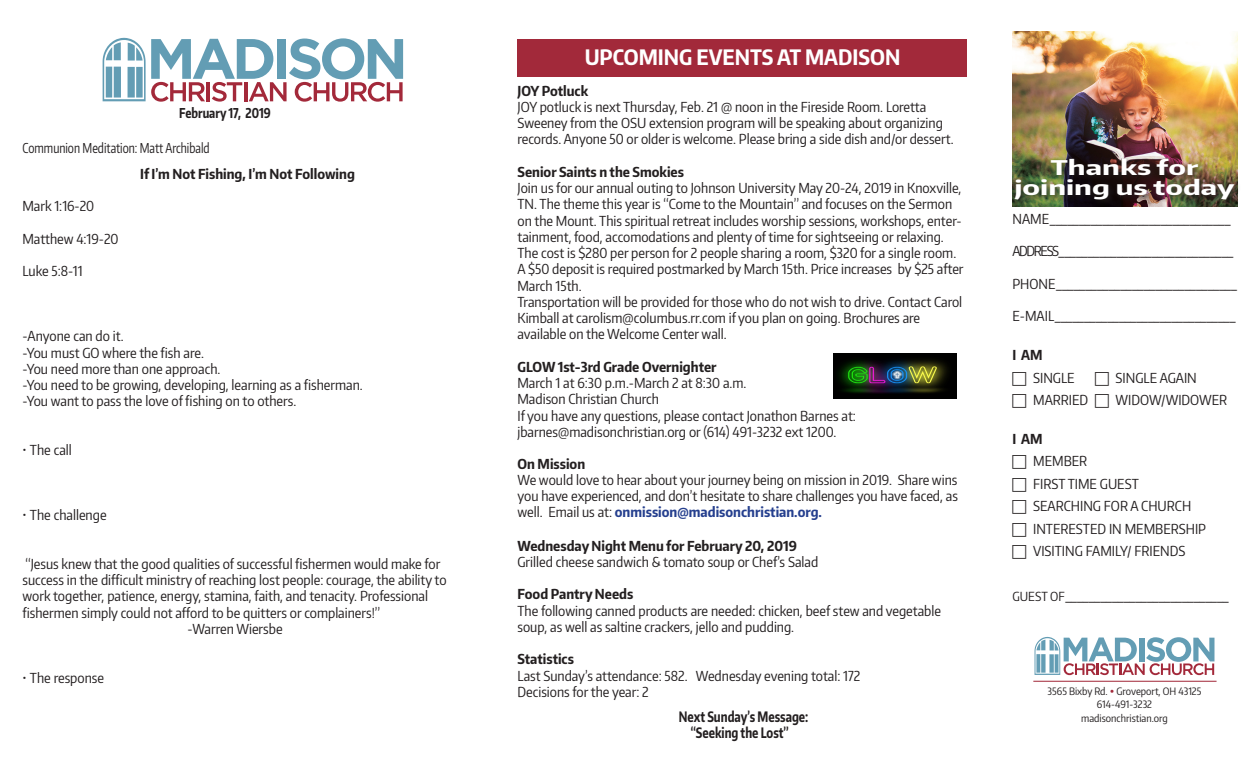
<style>
.page{position:relative;width:1260px;height:765px;background:#fff}
.page>*{position:absolute;margin:0;border:0;box-sizing:border-box;transform-origin:0 0}
.t1{font:700 21.25px "Encode Sans Condensed";color:#fff}
.t2{font:700 20.25px "Encode Sans Condensed";color:#fff;scale:1.54 1}
.t3{font:700 14.38px "Encode Sans Condensed";color:#231f20;scale:.84 1}
.t4{font:13.75px/16.2px "Encode Sans Condensed";color:#231f20}
.t5{font:700 13.75px "Encode Sans Condensed";color:#231f20}
.t6{font:13.75px "Encode Sans Condensed";letter-spacing:-.1em;color:#231f20}
.t7{font:13.62px "Encode Sans Condensed";color:#231f20;scale:.86 1}
.t8{font:700 13.62px "Encode Sans Condensed";color:#231f20;scale:.86 1}
.t9{font:10.12px "Encode Sans Condensed";color:#231f20}
.s1{font-weight:700;color:#253f8e}
.s2{font-size:12.5px}
.s3{color:#a2293a}
</style>
<div class="page">
<img style="left:1012px;top:32px;width:226px;height:124px">
<div style="left:1012px;top:156px;width:230px;height:52px;background:#231f20;opacity:.75"></div>
<div style="left:518px;top:39px;width:450px;height:37px;background:#a2293a"></div>
<svg style="left:103px;top:38px;width:300px;height:64px"></svg>
<svg style="left:1035px;top:637px;width:179px;height:38px"></svg>
<hr style="left:1033px;top:681px;width:184px;height:1px;background:#a2293a">
<img style="left:834px;top:354px;width:122px;height:45px">
<p class="t8" style="left:179px;top:103px;width:108px">February 17, 2019</p>
<p class="t7" style="left:22px;top:139px;width:219px">Communion Meditation: Matt Archibald</p>
<p class="t4" style="left:22px;top:198px;width:73px">Mark 1:16-20</p>
<p class="t4" style="left:22px;top:230px;width:98px">Matthew 4:19-20</p>
<p class="t4" style="left:22px;top:263px;width:62px">Luke 5:8-11</p>
<p class="t5" style="left:140px;top:165px;width:216px">If I’m Not Fishing, I’m Not Following</p>
<p class="t4" style="left:22px;top:328px;width:103px">-Anyone can do it.</p>
<p class="t4" style="left:22px;top:344px;width:183px">-You must GO where the fish are.</p>
<p class="t4" style="left:22px;top:360px;width:199px">-You need more than one approach.</p>
<p class="t4" style="left:22px;top:376px;width:342px">-You need to be growing, developing, learning as a fisherman.</p>
<p class="t4" style="left:22px;top:393px;width:275px">-You want to pass the love of fishing on to others.</p>
<p class="t4" style="left:22px;top:441px;width:51px">• The call</p>
<p class="t4" style="left:22px;top:506px;width:86px">• The challenge</p>
<p class="t4" style="left:25px;top:555px;width:417px">“Jesus knew that the good qualities of successful fishermen would make for</p>
<p class="t4" style="left:22px;top:571px;width:426px">success in the difficult ministry of reaching lost people: courage, the ability to work together, patience, energy, stamina, faith, and tenacity. Professional</p>
<p class="t4" style="left:22px;top:604px;width:359px">fishermen simply could not afford to be quitters or complainers!”</p>
<p class="t4" style="left:188px;top:620px;width:97px">-Warren Wiersbe</p>
<p class="t4" style="left:22px;top:669px;width:83px">• The response</p>
<p class="t1" style="left:585px;top:43px;width:317px">UPCOMING EVENTS AT MADISON</p>
<p class="t5" style="left:518px;top:81px;width:72px">JOY Potluck</p>
<p class="t4" style="left:518px;top:98px;width:410px">JOY potluck is next Thursday, Feb. 21 @ noon in the Fireside Room. Loretta</p>
<p class="t4" style="left:518px;top:114px;width:438px">Sweeney from the OSU extension program will be speaking about organizing records. Anyone 50 or older is welcome. Please bring a side dish and/or dessert.</p>
<p class="t5" style="left:518px;top:163px;width:168px">Senior Saints n the Smokies</p>
<p class="t4" style="left:518px;top:179px;width:446px">Join us for our annual outing to Johnson University May 20-24, 2019 in Knoxville, TN. The theme this year is “Come to the Mountain” and focuses on the Sermon on the Mount. This spiritual retreat includes worship sessions, workshops, enter&shy;tainment, food, accomodations and plenty of time for sightseeing or relaxing.</p>
<p class="t4" style="left:518px;top:244px;width:448px">The cost is $280 per person for 2 people sharing a room, $320 for a single room.<br>A $50 deposit is required postmarked by March 15th. Price increases by $25 after<br>March 15th.</p>
<p class="t4" style="left:518px;top:293px;width:446px">Transportation will be provided for those who do not wish to drive. Contact Carol<br>Kimball at carolism@columbus.rr.com if you plan on going. Brochures are</p>
<p class="t4" style="left:518px;top:326px;width:211px">available on the Welcome Center wall.</p>
<p class="t5" style="left:518px;top:358px;width:201px">GLOW 1st-3rd Grade Overnighter</p>
<p class="t4" style="left:518px;top:374px;width:230px">March 1 at 6:30 p.m.-March 2 at 8:30 a.m.</p>
<p class="t4" style="left:518px;top:391px;width:143px">Madison Christian Church</p>
<p class="t4" style="left:518px;top:407px;width:340px">If you have any questions, please contact Jonathon Barnes at:</p>
<p class="t4" style="left:518px;top:423px;width:320px">jbarnes@madisonchristian.org or (614) 491-3232 ext 1200.</p>
<p class="t5" style="left:518px;top:454px;width:69px">On Mission</p>
<p class="t4" style="left:518px;top:471px;width:442px;text-align:justify">We would love to hear about your journey being on mission in 2019. Share wins you have experienced, and don’t hesitate to share challenges you have faced, as well. Email us at: <span class="s1">onmission@madisonchristian.org.</span></p>
<p class="t5" style="left:518px;top:536px;width:281px">Wednesday Night Menu for February 20, 2019</p>
<p class="t4" style="left:518px;top:553px;width:302px">Grilled cheese sandwich &amp; tomato soup or Chef’s Salad</p>
<p class="t5" style="left:518px;top:585px;width:117px">Food Pantry Needs</p>
<p class="t4" style="left:518px;top:602px;width:425px">The following canned products are needed: chicken, beef stew and vegetable soup, as well as saltine crackers, jello and pudding.</p>
<p class="t5" style="left:518px;top:650px;width:58px">Statistics</p>
<p class="t4" style="left:518px;top:667px;width:344px">Last Sunday’s attendance: 582. Wednesday evening total: 172</p>
<p class="t4" style="left:518px;top:683px;width:133px">Decisions for the year: 2</p>
<p class="t3" style="left:679px;top:707px;width:156px">Next Sunday’s Message:</p>
<p class="t3" style="left:691px;top:723px;width:118px">“Seeking the Lost”</p>
<p class="t2" style="left:1050px;top:154px;width:98px">Thanks for</p>
<p class="t2" style="left:1014px;top:175px;width:144px">joining us today</p>
<p class="t4" style="left:1012px;top:210px;width:220px">NAME_______________________________</p>
<p class="t6" style="left:1012px;top:242px;width:223px">ADDRESS______________________________</p>
<p class="t4" style="left:1012px;top:275px;width:227px">PHONE_______________________________</p>
<p class="t4" style="left:1012px;top:308px;width:225px">E-MAIL_______________________________</p>
<p class="t5" style="left:1012px;top:346px;width:32px">I AM</p>
<p class="t4" style="left:1033px;top:369px;width:43px">SINGLE</p>
<p class="t4" style="left:1116px;top:369px;width:83px">SINGLE AGAIN</p>
<p class="t4" style="left:1033px;top:391px;width:57px">MARRIED</p>
<p class="t4" style="left:1116px;top:391px;width:113px">WIDOW/WIDOWER</p>
<p class="t5" style="left:1012px;top:430px;width:32px">I AM</p>
<p class="t4" style="left:1033px;top:453px;width:56px">MEMBER</p>
<p class="t4" style="left:1033px;top:475px;width:107px">FIRST TIME GUEST</p>
<p class="t4" style="left:1033px;top:498px;width:160px">SEARCHING FOR A CHURCH</p>
<p class="t4" style="left:1033px;top:520px;width:174px">INTERESTED IN MEMBERSHIP</p>
<p class="t4" style="left:1033px;top:543px;width:154px">VISITING FAMILY/ FRIENDS</p>
<p class="t4" style="left:1012px;top:588px;width:218px"><span class="s2">GUEST OF</span>____________________________</p>
<p class="t9" style="left:1048px;top:685px;width:155px">3565 Bixby Rd. <span class="s3">•</span> Groveport, OH 43125</p>
<p class="t9" style="left:1097px;top:698px;width:57px">614-491-3232</p>
<p class="t9" style="left:1081px;top:711px;width:88px">madisonchristian.org</p>
</div>
